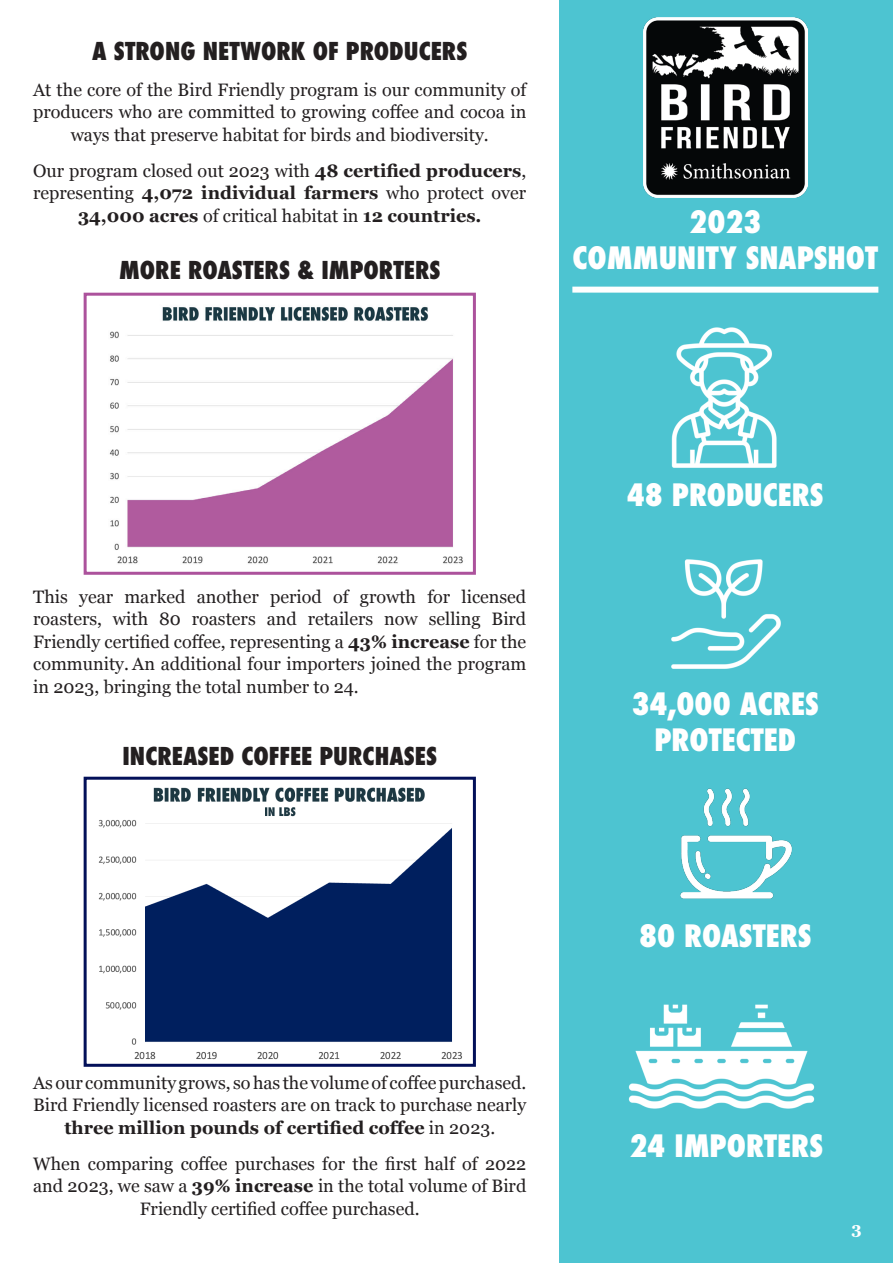
<style>
.page{position:relative;width:893px;height:1263px;background:#fff}
.page>*{position:absolute;margin:0;border:0;box-sizing:border-box;transform-origin:0 0}
.Page_Section_Title_-_Black{font:800 condensed 30px/36px "Futura";color:#fff;text-align:center}
.Paragraph{font:800 condensed 24px "Futura";color:#231f20}
.Paragraph-2{font:18px/22.5px "Georgia";color:#231f20;text-align:center}
.Page_Section_Title_-_Black-2{font:700 16.5px "Georgia";color:#fff}
.s1{font-weight:700}
</style>
<div class="page">
<div style="left:560px;top:0;width:333px;height:1263px;background:#4dc4d1"></div>
<img style="left:643px;top:17px;width:164px;height:180px">
<img style="left:628px;top:1004px;width:187px;height:105px">
<img style="left:671px;top:327px;width:106px;height:141px">
<img style="left:671px;top:559px;width:110px;height:110px">
<img style="left:680px;top:788px;width:112px;height:111px">
<div style="left:572px;top:287px;width:306px;height:6px;background:#fff"></div>
<img style="left:109px;top:306px;width:354px;height:258px">
<div style="left:84px;top:293px;width:392px;height:282px;border:3px solid #ac529c"></div>
<img style="left:98px;top:787px;width:364px;height:273px">
<div style="left:84px;top:777px;width:392px;height:290px;border:3px solid #031059"></div>
<p class="Paragraph" style="left:92px;top:34px;width:377px">A STRONG NETWORK OF PRODUCERS</p>
<p class="Paragraph-2" style="left:33px;top:77px;width:495px">At the core of the Bird Friendly program is our community of producers who are committed to growing coffee and cocoa in ways that preserve habitat for birds and biodiversity.</p>
<p class="Paragraph-2" style="left:33px;top:158px;width:495px">Our program closed out 2023 with <span class="s1">48 certified producers</span>, representing <span class="s1">4,072 individual farmers</span> who protect over<br><span class="s1">34,000 acres</span> of critical habitat in <span class="s1">12 countries.</span></p>
<p class="Paragraph" style="left:119px;top:253px;width:323px">MORE ROASTERS &amp; IMPORTERS</p>
<p class="Page_Section_Title_-_Black" style="left:689px;top:204px;width:74px">2023</p>
<p class="Page_Section_Title_-_Black" style="left:572px;top:240px;width:307px">COMMUNITY SNAPSHOT</p>
<p class="Paragraph-2" style="left:33px;top:584px;width:495px;text-align:justify">This year marked another period of growth for licensed roasters, with 80 roasters and retailers now selling Bird Friendly certified coffee, representing a <span class="s1">43% increase</span> for the community. An additional four importers joined the program in 2023, bringing the total number to 24.</p>
<p class="Paragraph" style="left:123px;top:739px;width:316px">INCREASED COFFEE PURCHASES</p>
<p class="Paragraph-2" style="left:33px;top:1070px;width:495px">As our community grows, so has the volume of coffee purchased.<br>Bird Friendly licensed roasters are on track to purchase nearly <span class="s1">three million pounds of certified coffee</span> in 2023.</p>
<p class="Paragraph-2" style="left:33px;top:1151px;width:495px">When comparing coffee purchases for the first half of 2022 and 2023, we saw a <span class="s1">39% increase</span> in the total volume of Bird<br>Friendly certified coffee purchased.</p>
<p class="Page_Section_Title_-_Black" style="left:627px;top:477px;width:198px">48 PRODUCERS</p>
<p class="Page_Section_Title_-_Black" style="left:632px;top:686px;width:189px">34,000 ACRES<br>PROTECTED</p>
<p class="Page_Section_Title_-_Black" style="left:639px;top:918px;width:174px">80 ROASTERS</p>
<p class="Page_Section_Title_-_Black" style="left:629px;top:1128px;width:195px">24 IMPORTERS</p>
<p class="Page_Section_Title_-_Black-2" style="left:851px;top:1216px;width:12px">3</p>
</div>
